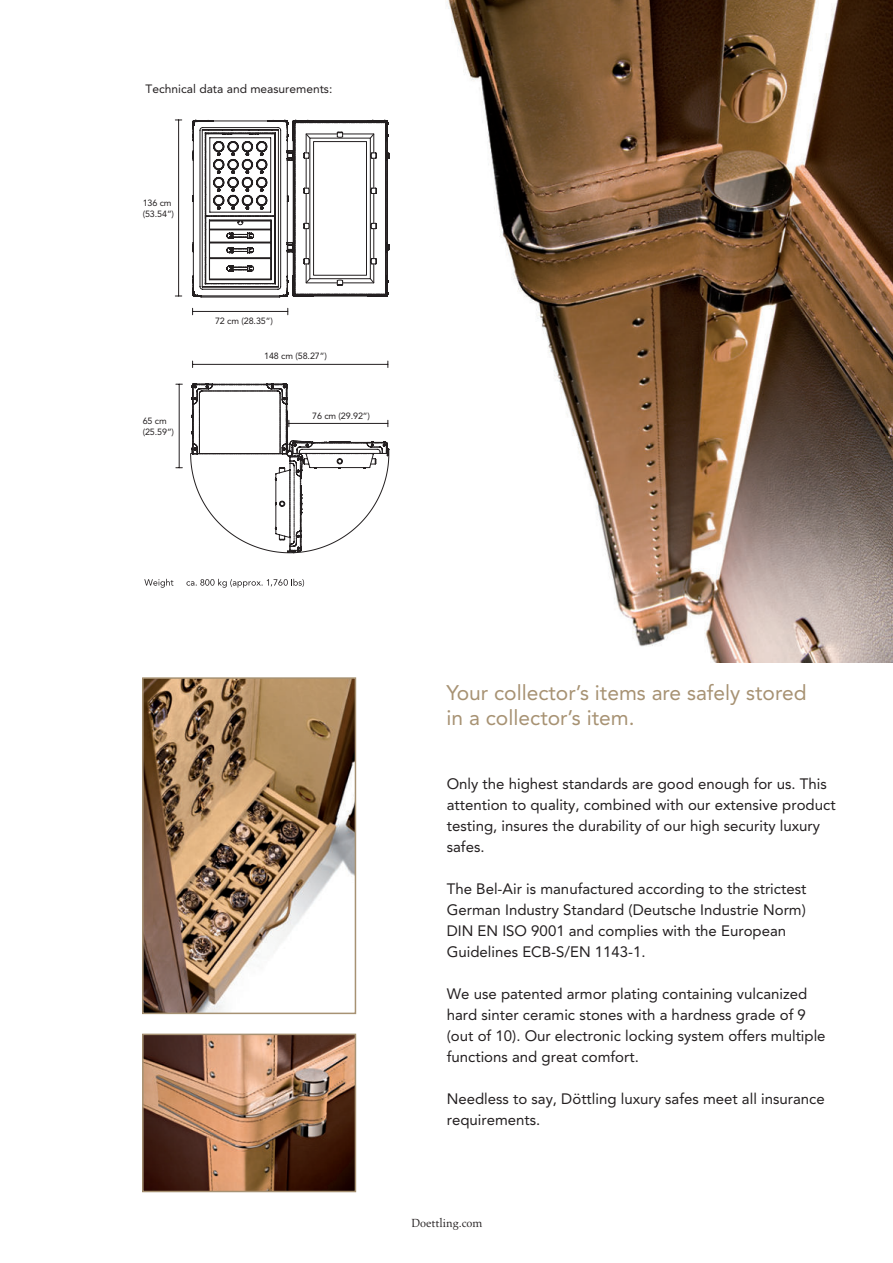
<style>
.page{position:relative;width:893px;height:1263px;background:#fff}
.page>*{position:absolute;margin:0;border:0;box-sizing:border-box;transform-origin:0 0}
.t1{font:21px/25.2px "Avenir";color:#a79273}
.t2{font:15px/21px "Avenir";color:#231f20}
.t3{font:12px "Avenir";color:#231f20}
.t4{font:12px "Aldus";color:#231f20}
.t5{font:9px/10.8px "Avenir";letter-spacing:-.01em;color:#231f20}
</style>
<div class="page">
<svg style="left:144px;top:579px;width:29px;height:9px"></svg>
<img style="left:447px;top:0;width:446px;height:662px">
<img style="left:145px;top:1036px;width:208px;height:153px">
<div style="left:142px;top:1033px;width:214px;height:159px;border:2px solid #a79273"></div>
<img style="left:145px;top:680px;width:208px;height:331px">
<div style="left:142px;top:677px;width:214px;height:337px;border:2px solid #a79273"></div>
<svg style="left:186px;top:579px;width:118px;height:9px"></svg>
<hr style="left:193px;top:311px;width:95px;height:1px;background:#231f20">
<hr style="left:178px;top:120px;width:1px;height:176px;background:#231f20">
<svg style="left:192px;top:120px;width:198px;height:177px"></svg>
<hr style="left:179px;top:384px;width:1px;height:84px;background:#231f20">
<hr style="left:193px;top:364px;width:195px;height:1px;background:#231f20">
<svg style="left:190px;top:383px;width:199px;height:170px"></svg>
<p class="t3" style="left:146px;top:83px;width:188px">Technical data and measurements:</p>
<p class="t5" style="left:143px;top:198px;width:33px">136 cm (53.54“)</p>
<p class="t5" style="left:143px;top:417px;width:33px">65 cm (25.59“)</p>
<p class="t5" style="left:215px;top:317px;width:59px">72 cm (28.35“)</p>
<p class="t5" style="left:264px;top:351px;width:64px">148 cm (58.27“)</p>
<p class="t5" style="left:312px;top:411px;width:59px">76 cm (29.92“)</p>
<h1 class="t1" style="left:447px;top:682px;width:362px">Your collector’s items are safely stored in a collector’s item.</h1>
<p class="t2" style="left:447px;top:775px;width:390px">Only the highest standards are good enough for us. This attention to quality, combined with our extensive product testing, insures the durability of our high security luxury safes.</p>
<p class="t2" style="left:447px;top:880px;width:361px">The Bel-Air is manufactured according to the strictest German Industry Standard (Deutsche Industrie Norm)<br>DIN EN ISO 9001 and complies with the European Guidelines ECB-S/EN 1143-1.</p>
<p class="t2" style="left:447px;top:985px;width:380px">We use patented armor plating containing vulcanized hard sinter ceramic stones with a hardness grade of 9 (out of 10). Our electronic locking system offers multiple functions and great comfort.</p>
<p class="t2" style="left:447px;top:1090px;width:379px">Needless to say, Döttling luxury safes meet all insurance requirements.</p>
<p class="t4" style="left:411px;top:1218px;width:72px">Doettling.com</p>
</div>
